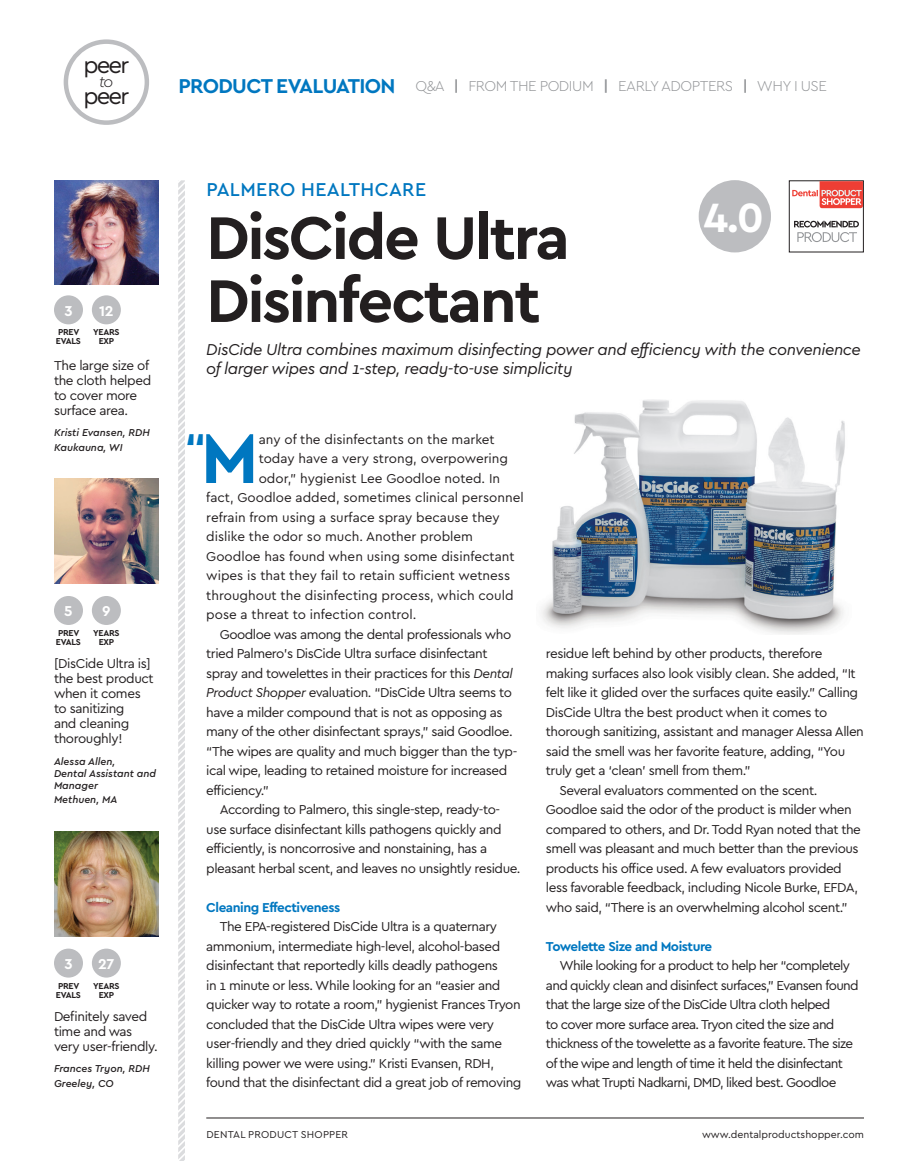
<style>
.page{position:relative;width:918px;height:1161px;background:#fff}
.page>*{position:absolute;margin:0;border:0;box-sizing:border-box;transform-origin:0 0}
.t1{font:700 72.6px "Cera";color:#0077c0}
.t2{font:700 63px/63px "Cera";letter-spacing:-.035em;color:#231f20}
.t3{font:700 42.9px "Cera";color:#fff}
.t4{font:700 39.15px "Cera";color:#0077c0}
.t5{font:24px "Cera";letter-spacing:-.08em;color:#231f20}
.t6{font:700 21px "Cera";letter-spacing:-.03em;color:#0077c0}
.t7{font:500 19.5px "Cera";letter-spacing:.02em;color:#0077c0}
.t8{font:italic 16.5px/19.5px "Cera";letter-spacing:-.025em;color:#231f20}
.t9{font:italic 300 16.05px "Cera";color:#231f20}
.t10{font:300 15px "Cera";letter-spacing:-.03em;color:#939598}
.t11{font:700 15px "Cera";color:#fff}
.t12{font:13.5px/19.5px "Cera";letter-spacing:-.035em;color:#231f20}
.t13{font:13.5px "Cera";color:#231f20}
.t14{font:700 13.5px "Cera";letter-spacing:-.035em;color:#0077c0}
.t15{font:italic 500 10.5px/14.7px "Cera";color:#231f20}
.t16{font:10.5px "Cera";color:#231f20}
.t17{font:10.5px "Cera";letter-spacing:.02em;color:#231f20}
.t18{font:700 9px/9px "Cera";letter-spacing:-.03em;color:#231f20}
.s1{font-weight:700}
.s2{font-style:italic}
</style>
<div class="page">
<div style="left:789px;top:180px;width:75px;height:72px;border:1px solid #231f20"></div>
<svg style="left:792px;top:181px;width:71px;height:27px"></svg>
<svg style="left:794px;top:221px;width:65px;height:21px"></svg>
<div style="left:699px;top:180px;width:72px;height:72px;background:#bcbdc0;border-radius:50%"></div>
<img style="left:541px;top:399px;width:304px;height:235px">
<img style="left:54px;top:180px;width:105px;height:105px">
<div style="left:54px;top:295px;width:29px;height:29px;background:#bcbdc0;border-radius:50%"></div>
<div style="left:92px;top:295px;width:29px;height:29px;background:#bcbdc0;border-radius:50%"></div>
<img style="left:54px;top:479px;width:105px;height:105px">
<div style="left:54px;top:596px;width:29px;height:29px;background:#bcbdc0;border-radius:50%"></div>
<div style="left:92px;top:596px;width:29px;height:29px;background:#bcbdc0;border-radius:50%"></div>
<img style="left:54px;top:832px;width:105px;height:104px">
<div style="left:54px;top:949px;width:29px;height:29px;background:#bcbdc0;border-radius:50%"></div>
<div style="left:92px;top:949px;width:29px;height:29px;background:#bcbdc0;border-radius:50%"></div>
<div style="left:64px;top:39px;width:85px;height:86px;border:4px solid #bcbdc0;border-radius:50%"></div>
<svg style="left:178px;top:180px;width:7px;height:981px"></svg>
<hr style="left:206px;top:1118px;width:658px;height:1px;background:#231f20">
<h3 class="t5" style="left:84px;top:49px;width:47px">peer</h3>
<p class="t9" style="left:99px;top:71px;width:16px">to</p>
<h3 class="t5" style="left:84px;top:80px;width:47px">peer</h3>
<h3 class="t6" style="left:178px;top:72px;width:219px">PRODUCT EVALUATION</h3>
<p class="t10" style="left:416px;top:76px;width:413px">Q&amp;A <span class="s1">|</span> FROM THE PODIUM <span class="s1">|</span> EARLY ADOPTERS <span class="s1">|</span> WHY I USE</p>
<p class="t11" style="left:64px;top:301px;width:10px">3</p>
<p class="t18" style="left:56px;top:327px;width:27px">PREV<br>EVALS</p>
<p class="t11" style="left:99px;top:301px;width:16px">12</p>
<p class="t18" style="left:93px;top:327px;width:28px;text-align:center">YEARS<br>EXP</p>
<p class="t12" style="left:54px;top:357px;width:99px;line-height:15px">The large size of the cloth helped to cover more surface area.</p>
<p class="t15" style="left:54px;top:425px;width:97px">Kristi Evansen, RDH<br>Kaukauna, WI</p>
<p class="t11" style="left:64px;top:601px;width:10px">5</p>
<p class="t18" style="left:56px;top:628px;width:27px">PREV<br>EVALS</p>
<p class="t11" style="left:102px;top:601px;width:10px">9</p>
<p class="t18" style="left:93px;top:628px;width:28px;text-align:center">YEARS<br>EXP</p>
<p class="t12" style="left:54px;top:656px;width:101px;line-height:15px">[DisCide Ultra is] the best product when it comes to sanitizing<br>and cleaning thoroughly!</p>
<p class="t15" style="left:54px;top:755px;width:104px;line-height:12px">Alessa Allen,<br>Dental Assistant and<br>Manager</p>
<p class="t15" style="left:54px;top:792px;width:65px">Methuen, MA</p>
<p class="t11" style="left:64px;top:954px;width:10px">3</p>
<p class="t18" style="left:56px;top:981px;width:27px">PREV<br>EVALS</p>
<p class="t11" style="left:98px;top:954px;width:18px">27</p>
<p class="t18" style="left:93px;top:981px;width:28px;text-align:center">YEARS<br>EXP</p>
<p class="t12" style="left:54px;top:1008px;width:105px;line-height:15px">Definitely saved time and was very user-friendly.</p>
<p class="t15" style="left:54px;top:1061px;width:98px">Frances Tryon, RDH<br>Greeley, CO</p>
<h3 class="t7" style="left:206px;top:176px;width:221px">PALMERO HEALTHCARE</h3>
<h2 class="t2" style="left:206px;top:204px;width:365px">DisCide Ultra<br>Disinfectant</h2>
<p class="t8" style="left:206px;top:339px;width:656px">DisCide Ultra combines maximum disinfecting power and efficiency with the convenience of larger wipes and 1-step, ready-to-use simplicity</p>
<h3 class="t3" style="left:703px;top:189px;width:62px">4.0</h3>
<h1 class="t1" style="left:201px;top:410px;width:59px">M</h1>
<p class="t13" style="left:259px;top:430px;width:238px">any of the disinfectants on the market</p>
<h3 class="t4" style="left:185px;top:421px;width:23px">“</h3>
<p class="t13" style="left:259px;top:450px;width:251px">today have a very strong, overpowering</p>
<p class="t13" style="left:259px;top:469px;width:243px">odor,” hygienist Lee Goodloe noted. In</p>
<p class="t13" style="left:206px;top:489px;width:319px">fact, Goodloe added, sometimes clinical personnel</p>
<p class="t13" style="left:206px;top:508px;width:295px">refrain from using a surface spray because they</p>
<p class="t13" style="left:206px;top:528px;width:268px">dislike the odor so much. Another problem</p>
<p class="t13" style="left:206px;top:547px;width:310px">Goodloe has found when using some disinfectant</p>
<p class="t13" style="left:206px;top:567px;width:305px">wipes is that they fail to retain sufficient wetness</p>
<p class="t13" style="left:206px;top:586px;width:309px">throughout the disinfecting process, which could</p>
<p class="t13" style="left:206px;top:606px;width:212px">pose a threat to infection control.</p>
<p class="t12" style="left:220px;top:624px;width:293px">Goodloe was among the dental professionals who</p>
<p class="t12" style="left:206px;top:644px;width:283px">tried Palmero’s DisCide Ultra surface disinfectant</p>
<p class="t12" style="left:206px;top:663px;width:308px">spray and towelettes in their practices for this <span class="s2">Dental</span></p>
<p class="t12" style="left:206px;top:683px;width:307px"><span class="s2">Product Shopper</span> evaluation. “DisCide Ultra seems to</p>
<p class="t12" style="left:206px;top:702px;width:298px">have a milder compound that is not as opposing as</p>
<p class="t12" style="left:206px;top:722px;width:308px">many of the other disinfectant sprays,” said Goodloe.</p>
<p class="t12" style="left:206px;top:741px;width:313px">“The wipes are quality and much bigger than the typ-</p>
<p class="t12" style="left:206px;top:761px;width:303px">ical wipe, leading to retained moisture for increased</p>
<p class="t12" style="left:206px;top:780px;width:64px">efficiency.”</p>
<p class="t12" style="left:220px;top:800px;width:282px">According to Palmero, this single-step, ready-to-</p>
<p class="t12" style="left:206px;top:819px;width:297px">use surface disinfectant kills pathogens quickly and</p>
<p class="t12" style="left:206px;top:839px;width:283px">efficiently, is noncorrosive and nonstaining, has a</p>
<p class="t12" style="left:206px;top:858px;width:316px">pleasant herbal scent, and leaves no unsightly residue.</p>
<p class="t14" style="left:206px;top:898px;width:135px">Cleaning Effectiveness</p>
<p class="t12" style="left:206px;top:916px;width:317px;text-indent:14px">The EPA-registered DisCide Ultra is a quaternary ammonium, intermediate high-level, alcohol-based disinfectant that reportedly kills deadly pathogens<br>in 1 minute or less. While looking for an “easier and quicker way to rotate a room,” hygienist Frances Tryon concluded that the DisCide Ultra wipes were very user-friendly and they dried quickly “with the same killing power we were using.” Kristi Evansen, RDH, found that the disinfectant did a great job of removing</p>
<p class="t12" style="left:546px;top:643px;width:278px">residue left behind by other products, therefore</p>
<p class="t12" style="left:546px;top:663px;width:311px">making surfaces also look visibly clean. She added, “It</p>
<p class="t12" style="left:546px;top:682px;width:314px">felt like it glided over the surfaces quite easily.” Calling</p>
<p class="t12" style="left:546px;top:702px;width:283px">DisCide Ultra the best product when it comes to</p>
<p class="t12" style="left:546px;top:721px;width:320px">thorough sanitizing, assistant and manager Alessa Allen</p>
<p class="t12" style="left:546px;top:741px;width:301px">said the smell was her favorite feature, adding, “You</p>
<p class="t12" style="left:546px;top:760px;width:206px">truly get a ‘clean’ smell from them.”</p>
<p class="t12" style="left:559px;top:780px;width:259px">Several evaluators commented on the scent.</p>
<p class="t12" style="left:546px;top:799px;width:307px">Goodloe said the odor of the product is milder when</p>
<p class="t12" style="left:546px;top:819px;width:317px">compared to others, and Dr. Todd Ryan noted that the</p>
<p class="t12" style="left:546px;top:838px;width:314px">smell was pleasant and much better than the previous</p>
<p class="t12" style="left:546px;top:858px;width:297px">products his office used. A few evaluators provided</p>
<p class="t12" style="left:546px;top:877px;width:314px">less favorable feedback, including Nicole Burke, EFDA,</p>
<p class="t12" style="left:546px;top:897px;width:303px">who said, “There is an overwhelming alcohol scent.”</p>
<p class="t14" style="left:546px;top:937px;width:168px">Towelette Size and Moisture</p>
<p class="t12" style="left:546px;top:955px;width:314px;text-indent:14px">While looking for a product to help her “completely and quickly clean and disinfect surfaces,” Evansen found that the large size of the DisCide Ultra cloth helped<br>to cover more surface area. Tryon cited the size and thickness of the towelette as a favorite feature. The size of the wipe and length of time it held the disinfectant was what Trupti Nadkarni, DMD, liked best. Goodloe</p>
<p class="t17" style="left:206px;top:1127px;width:143px">DENTAL PRODUCT SHOPPER</p>
<p class="t16" style="left:702px;top:1127px;width:164px">www.dentalproductshopper.com</p>
</div>
